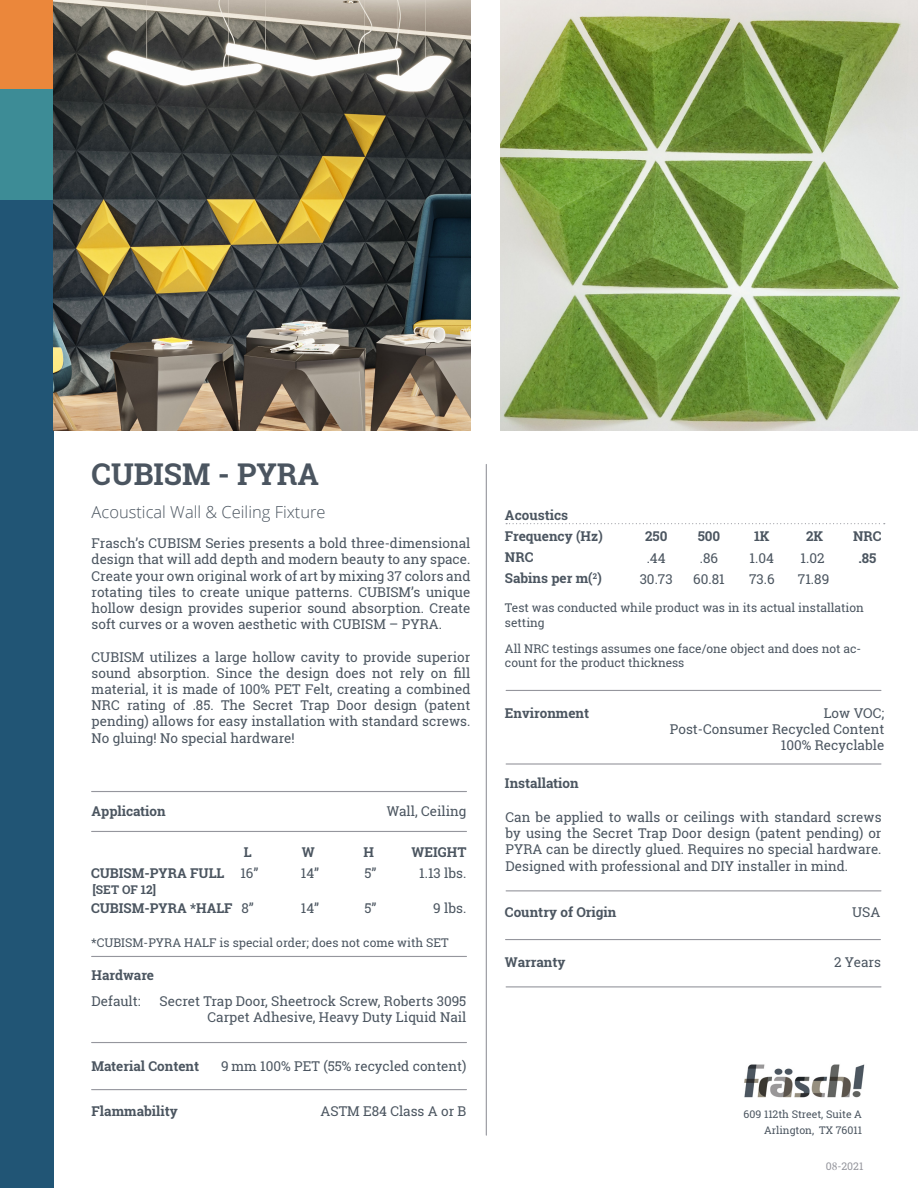
<style>
.page{position:relative;width:918px;height:1188px;background:#fff}
.page>*{position:absolute;margin:0;border:0;box-sizing:border-box;transform-origin:0 0}
.t1{font:700 30px "Roboto Slab";color:#4b5560}
.t2{font:300 16.5px "Open Sans";color:#4b5560}
.t3{font:13.5px/16.2px "Roboto Slab";color:#4b5560;text-align:justify}
.t4{font:700 13.5px "Roboto Slab";color:#4b5560}
.t5{font:12px/14.4px "Roboto Slab";color:#4b5560}
.t6{font:700 12px "Roboto Slab";color:#4b5560}
.t7{font:10.5px/15.6px "Roboto Slab";color:#4b5560;text-align:right}
.t8{font:10.5px "Roboto Slab";color:#95969d}
.s1{font-family:"Minion Pro";font-size:12px}
</style>
<div class="page">
<div style="left:0;top:2px;width:54px;height:1186px;background:#215575"></div>
<div style="left:0;top:2px;width:54px;height:198px;background:#3d8c96"></div>
<div style="left:0;top:0;width:54px;height:89px;background:#eb873b"></div>
<img style="left:54px;top:0;width:417px;height:430px">
<img style="left:501px;top:0;width:417px;height:430px">
<hr style="left:92px;top:956px;width:374px;height:1px;background:#95969d">
<hr style="left:92px;top:791px;width:374px;height:1px;background:#95969d">
<hr style="left:486px;top:464px;width:1px;height:671px;background:#95969d">
<hr style="left:92px;top:831px;width:374px;height:1px;background:#95969d">
<hr style="left:506px;top:939px;width:374px;height:1px;background:#95969d">
<hr style="left:92px;top:1089px;width:374px;height:1px;background:#95969d">
<hr style="left:92px;top:1042px;width:374px;height:1px;background:#95969d">
<hr style="left:506px;top:986px;width:375px;height:1px;background:#95969d">
<hr style="left:506px;top:690px;width:375px;height:1px;background:#95969d">
<svg style="left:506px;top:523px;width:379px;height:1px"></svg>
<hr style="left:506px;top:763px;width:375px;height:2px;background:#95969d">
<hr style="left:506px;top:890px;width:375px;height:1px;background:#95969d">
<img style="left:744px;top:1064px;width:121px;height:34px">
<p class="t1" style="left:92px;top:454px;width:229px">CUBISM - PYRA</p>
<p class="t2" style="left:92px;top:501px;width:236px">Acoustical Wall &amp; Ceiling Fixture</p>
<p class="t3" style="left:92px;top:535px;width:380px">Frasch’s CUBISM Series presents a bold three-dimensional design that will add depth and modern beauty to any space.<br>Create your own original work of art by mixing 37 colors and rotating tiles to create unique patterns. CUBISM’s unique hollow design provides superior sound absorption. Create soft curves or a woven aesthetic with CUBISM – PYRA.</p>
<p class="t3" style="left:92px;top:648px;width:380px">CUBISM utilizes a large hollow cavity to provide superior sound absorption. Since the design does not rely on fill material, it is made of 100% PET Felt, creating a combined NRC rating of .85. The Secret Trap Door design (patent pending) allows for easy installation with standard screws.<br>No gluing! No special hardware!</p>
<p class="t4" style="left:92px;top:802px;width:76px">Application</p>
<p class="t3" style="left:387px;top:803px;width:81px">Wall, Ceiling</p>
<p class="t4" style="left:91px;top:864px;width:135px">CUBISM-PYRA FULL</p>
<p class="t4" style="left:91px;top:899px;width:143px">CUBISM-PYRA *HALF</p>
<p class="t6" style="left:93px;top:882px;width:65px">[SET OF 12]</p>
<p class="t4" style="left:244px;top:842px;width:9px">L</p>
<p class="t4" style="left:302px;top:842px;width:15px">W</p>
<p class="t4" style="left:364px;top:842px;width:12px">H</p>
<p class="t4" style="left:412px;top:842px;width:56px">WEIGHT</p>
<p class="t3" style="left:240px;top:865px;width:20px">16”</p>
<p class="t3" style="left:241px;top:900px;width:14px">8”</p>
<p class="t3" style="left:301px;top:865px;width:20px">14”</p>
<p class="t3" style="left:301px;top:900px;width:20px">14”</p>
<p class="t3" style="left:364px;top:865px;width:14px">5”</p>
<p class="t3" style="left:364px;top:900px;width:14px">5”</p>
<p class="t3" style="left:419px;top:865px;width:49px">1.13 lbs.</p>
<p class="t3" style="left:433px;top:900px;width:35px">9 lbs.</p>
<p class="t5" style="left:91px;top:935px;width:359px">*CUBISM-PYRA HALF is special order; does not come with SET</p>
<p class="t4" style="left:92px;top:965px;width:64px">Hardware</p>
<p class="t3" style="left:92px;top:992px;width:51px">Default:</p>
<p class="t3" style="left:160px;top:992px;width:308px;text-align:right">Secret Trap Door, Sheetrock Screw, Roberts 3095<br>Carpet Adhesive, Heavy Duty Liquid Nail</p>
<p class="t4" style="left:92px;top:1057px;width:109px">Material Content</p>
<p class="t4" style="left:92px;top:1102px;width:88px">Flammability</p>
<p class="t3" style="left:221px;top:1058px;width:247px">9 mm 100% PET (55% recycled content)</p>
<p class="t3" style="left:321px;top:1103px;width:147px">ASTM E84 Class A or B</p>
<p class="t4" style="left:505px;top:506px;width:65px">Acoustics</p>
<p class="t4" style="left:505px;top:527px;width:99px">Frequency (Hz)</p>
<p class="t4" style="left:505px;top:569px;width:98px">Sabins per m(<sup>2</sup>)</p>
<p class="t4" style="left:645px;top:527px;width:24px">250</p>
<p class="t4" style="left:698px;top:527px;width:24px">500</p>
<p class="t4" style="left:754px;top:527px;width:17px">1K</p>
<p class="t4" style="left:806px;top:527px;width:19px">2K</p>
<p class="t4" style="left:853px;top:527px;width:30px">NRC</p>
<p class="t4" style="left:505px;top:548px;width:30px">NRC</p>
<p class="t3" style="left:647px;top:549px;width:20px">.44</p>
<p class="t3" style="left:700px;top:549px;width:20px">.86</p>
<p class="t3" style="left:750px;top:549px;width:26px">1.04</p>
<p class="t3" style="left:801px;top:549px;width:25px">1.02</p>
<p class="t4" style="left:858px;top:548px;width:19px">.85</p>
<p class="t3" style="left:640px;top:571px;width:34px">30.73</p>
<p class="t3" style="left:693px;top:571px;width:33px">60.81</p>
<p class="t3" style="left:749px;top:571px;width:27px">73.6</p>
<p class="t3" style="left:798px;top:571px;width:33px">71.89</p>
<p class="t5" style="left:505px;top:600px;width:361px">Test was conducted while product was in its actual installation setting</p>
<p class="t5" style="left:505px;top:641px;width:358px">All NRC testings assumes one face/one object and does not ac&shy;count for the product thickness</p>
<p class="t4" style="left:505px;top:703px;width:86px">Environment</p>
<p class="t4" style="left:505px;top:774px;width:75px">Installation</p>
<p class="t3" style="left:670px;top:704px;width:216px;text-align:right">Low VOC;<br>Post-Consumer Recycled Content<br>100% Recyclable</p>
<p class="t3" style="left:506px;top:809px;width:377px">Can be applied to walls or ceilings with standard screws by using the Secret Trap Door design (patent pending) or PYRA can be directly glued. Requires no special hardware.<br>Designed with professional and DIY installer in mind.</p>
<p class="t4" style="left:505px;top:903px;width:113px">Country of Origin</p>
<p class="t3" style="left:852px;top:904px;width:30px">USA</p>
<p class="t4" style="left:505px;top:953px;width:62px">Warranty</p>
<p class="t3" style="left:834px;top:954px;width:48px">2 Years</p>
<p class="t7" style="left:744px;top:1107px;width:120px">609 112th Street, Suite A<br>Arlington, TX 76011</p>
<p class="t8" style="left:826px;top:1159px;width:39px">0<span class="s1">8</span>-2021</p>
</div>
